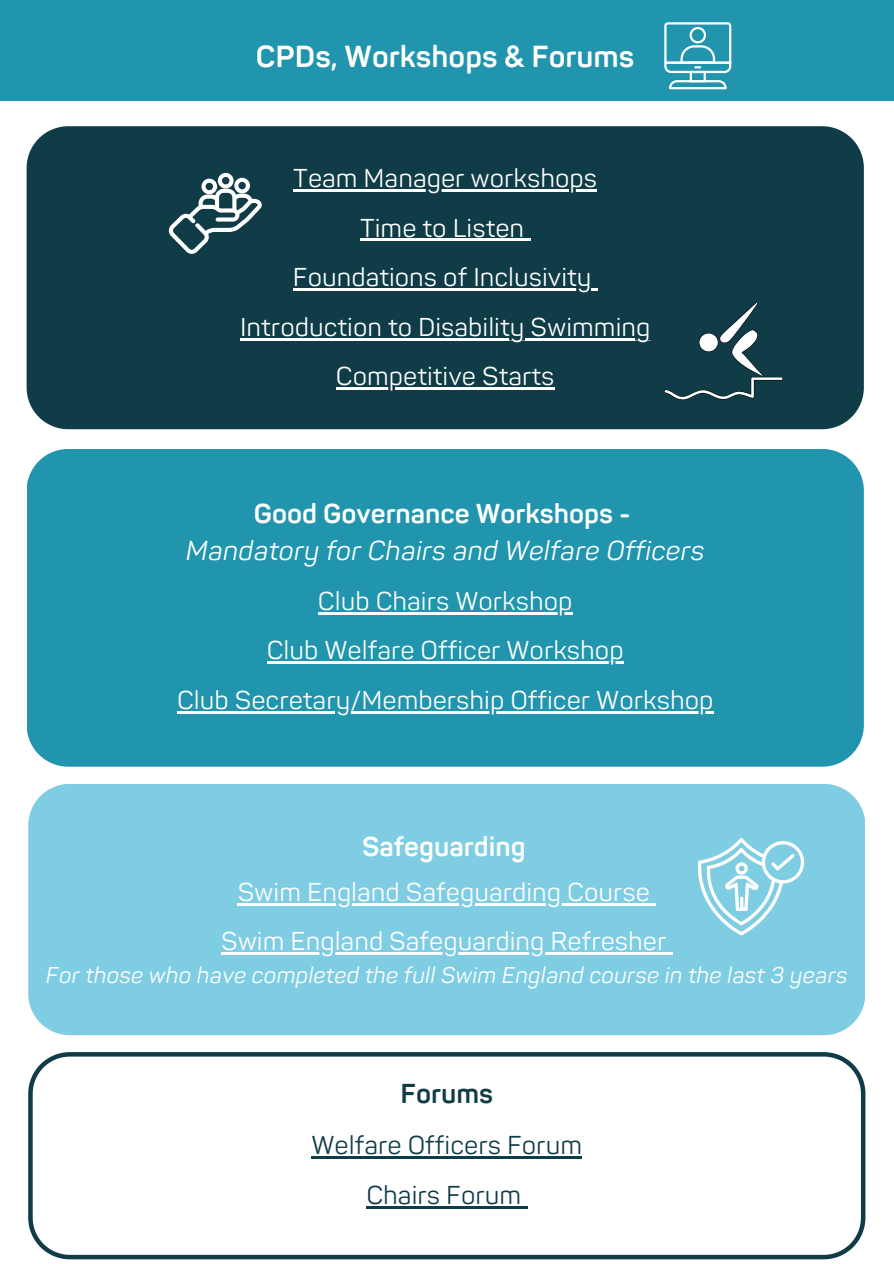
<style>
.page{position:relative;width:894px;height:1264px;background:#fff}
.page>*{position:absolute;margin:0;border:0;box-sizing:border-box;transform-origin:0 0}
.t1{font:700 30px "Panton";color:#fff}
.t2{font:italic 27px/37.2px "Panton";color:#fff;text-align:center}
.t3{font:700 27px "Panton";color:#fff}
.t4{font:700 27px "Panton";color:#0f3c47}
.t5{font:25.5px "Panton";color:#fff}
.t6{font:25.5px "Panton";color:#0f3c47}
.t7{font:italic 22.5px "Panton";color:#fff}
.s1{font-weight:700;font-style:normal}
</style>
<div class="page">
<div style="left:0;top:0;width:893px;height:101px;background:#2195ae"></div>
<svg style="left:664px;top:22px;width:67px;height:67px"></svg>
<div style="left:27px;top:126px;width:836px;height:303px;background:#0f3c47"></div>
<hr style="left:293px;top:189px;width:304px;height:2px;background:#fff">
<hr style="left:360px;top:239px;width:164px;height:2px;background:#fff">
<svg style="left:524px;top:239px;width:6px;height:2px"></svg>
<hr style="left:293px;top:288px;width:298px;height:2px;background:#fff">
<svg style="left:591px;top:288px;width:6px;height:2px"></svg>
<hr style="left:240px;top:338px;width:410px;height:2px;background:#fff">
<hr style="left:336px;top:387px;width:218px;height:2px;background:#fff">
<div style="left:27px;top:449px;width:836px;height:317px;background:#2195ae"></div>
<hr style="left:318px;top:612px;width:254px;height:2px;background:#fff">
<hr style="left:267px;top:661px;width:356px;height:3px;background:#fff">
<hr style="left:177px;top:711px;width:536px;height:2px;background:#fff">
<div style="left:28px;top:784px;width:836px;height:251px;background:#7fcde2"></div>
<hr style="left:238px;top:903px;width:411px;height:2px;background:#fff">
<svg style="left:649px;top:903px;width:6px;height:2px"></svg>
<hr style="left:221px;top:952px;width:445px;height:2px;background:#fff">
<svg style="left:666px;top:952px;width:6px;height:2px"></svg>
<svg style="left:28px;top:1052px;width:837px;height:207px"></svg>
<hr style="left:311px;top:1156px;width:271px;height:2px;background:#0f3c47">
<hr style="left:366px;top:1205px;width:155px;height:3px;background:#0f3c47">
<svg style="left:521px;top:1205px;width:6px;height:3px"></svg>
<svg style="left:664px;top:302px;width:118px;height:97px;background:#2c525b"></svg>
<svg style="left:168px;top:173px;width:93px;height:81px"></svg>
<svg style="left:697px;top:837px;width:107px;height:98px"></svg>
<svg style="left:739px;top:896px;width:4px;height:14px"></svg>
<p class="t1" style="left:256px;top:39px;width:380px">CPDs, Workshops &amp; Forums</p>
<h1 class="t5" style="left:293px;top:163px;width:305px">Team Manager workshops</h1>
<p class="t5" style="left:360px;top:213px;width:166px">Time to Listen</p>
<h3 class="t5" style="left:293px;top:262px;width:300px">Foundations of Inclusivity</h3>
<h3 class="t5" style="left:240px;top:312px;width:411px">Introduction to Disability Swimming</h3>
<h3 class="t5" style="left:336px;top:361px;width:220px">Competitive Starts</h3>
<h3 class="t2" style="left:186px;top:496px;width:520px"><span class="s1">Good Governance Workshops -<br></span>Mandatory for Chairs and Welfare Officers</h3>
<h3 class="t5" style="left:318px;top:586px;width:256px">Club Chairs Workshop</h3>
<p class="t5" style="left:267px;top:635px;width:358px">Club Welfare Officer Workshop</p>
<p class="t5" style="left:177px;top:685px;width:537px">Club Secretary/Membership Officer Workshop</p>
<h3 class="t3" style="left:362px;top:830px;width:165px">Safeguarding</h3>
<h3 class="t5" style="left:238px;top:877px;width:413px">Swim England Safeguarding Course</h3>
<h3 class="t5" style="left:221px;top:926px;width:447px">Swim England Safeguarding Refresher</h3>
<h3 class="t7" style="left:46px;top:961px;width:803px">For those who have completed the full Swim England course in the last 3 years</h3>
<h2 class="t4" style="left:400px;top:1078px;width:94px">Forums</h2>
<h3 class="t6" style="left:311px;top:1130px;width:272px">Welfare Officers Forum</h3>
<p class="t6" style="left:366px;top:1179px;width:156px">Chairs Forum</p>
</div>
